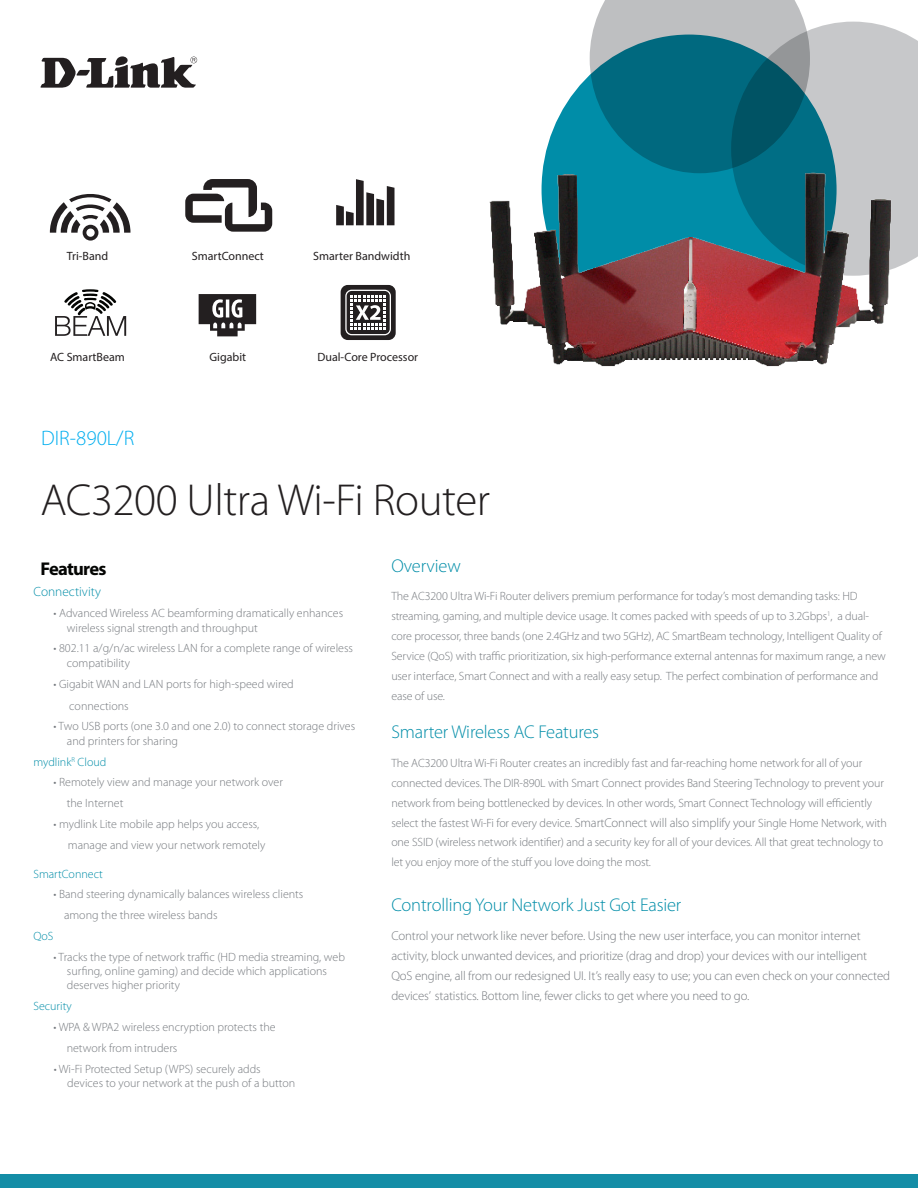
<style>
.page{position:relative;width:918px;height:1188px;background:#fff}
.page>*{position:absolute;margin:0;border:0;box-sizing:border-box;transform-origin:0 0}
.t1{font:300 45px "Myriad Pro";letter-spacing:-.01em;color:#231f20}
.t2{font:300 21px "Myriad Pro";color:#00aeef}
.t3{font:300 18.6px "Myriad Pro";letter-spacing:-.01em;color:#008da8}
.t4{font:700 18.6px "Myriad Pro";letter-spacing:-.04em;color:#040503}
.bullets{font:300 13.35px "Myriad Pro";color:#008da8}
.t5{font:300 12.9px/20px "Myriad Pro";letter-spacing:-.01em;color:#74787d}
.bullets-2{font:300 12px/20px "Myriad Pro";letter-spacing:-.01em;color:#74787d}
.t6{font:12px "Myriad Pro";color:#231f20}
.bullets-3{font:300 12px "Myriad Pro";color:#008da8}
.s1{font-size:12.9px}
</style>
<div class="page">
<div style="left:590px;top:0;width:214px;height:75px;background:#bebfc1"></div>
<svg style="left:731px;top:22px;width:187px;height:239px;background:#c3c4c6"></svg>
<div style="left:0;top:1174px;width:918px;height:14px;background:#148da6"></div>
<svg style="left:40px;top:56px;width:157px;height:32px"></svg>
<svg style="left:542px;top:35px;width:295px;height:310px;background:#00687d"></svg>
<svg style="left:50px;top:194px;width:80px;height:47px"></svg>
<svg style="left:185px;top:179px;width:87px;height:53px"></svg>
<svg style="left:199px;top:294px;width:57px;height:42px"></svg>
<svg style="left:336px;top:179px;width:59px;height:46px"></svg>
<svg style="left:55px;top:289px;width:71px;height:47px"></svg>
<div style="left:341px;top:285px;width:55px;height:55px;background:#231f20;border-radius:7px"></div>
<svg style="left:345px;top:290px;width:46px;height:45px"></svg>
<img style="left:489px;top:123px;width:422px;height:244px">
<p class="t6" style="left:67px;top:248px;width:43px">Tri-Band</p>
<p class="t6" style="left:50px;top:350px;width:76px">AC SmartBeam</p>
<p class="t2" style="left:41px;top:426px;width:95px">DIR-890L/R</p>
<p class="t6" style="left:192px;top:248px;width:74px">SmartConnect</p>
<p class="t6" style="left:210px;top:350px;width:38px">Gigabit</p>
<p class="t6" style="left:313px;top:248px;width:99px">Smarter Bandwidth</p>
<p class="t6" style="left:317px;top:350px;width:102px">Dual-Core Processor</p>
<p class="t1" style="left:40px;top:473px;width:451px">AC3200 Ultra Wi-Fi Router</p>
<p class="t4" style="left:40px;top:556px;width:67px">Features</p>
<p class="bullets" style="left:33px;top:584px;width:69px">Connectivity</p>
<p class="bullets-2" style="left:67px;top:606px;width:278px;line-height:14.4px;text-indent:-13px">• Advanced Wireless AC beamforming dramatically enhances wireless signal strength and throughput</p>
<p class="bullets-2" style="left:67px;top:641px;width:288px;line-height:14.4px;text-indent:-13px">• 802.11 a/g/n/ac wireless LAN for a complete range of wireless compatibility</p>
<p class="bullets-2" style="left:54px;top:674px;width:242px">• Gigabit WAN and LAN ports for high-speed wired</p>
<p class="bullets-2" style="left:69px;top:696px;width:61px">connections</p>
<p class="bullets-2" style="left:67px;top:719px;width:290px;line-height:14.4px;text-indent:-13px">• Two USB ports (one 3.0 and one 2.0) to connect storage drives and printers for sharing</p>
<p class="bullets-3" style="left:33px;top:754px;width:74px">mydlink<sup>R</sup> Cloud</p>
<p class="bullets-2" style="left:54px;top:772px;width:231px">• Remotely view and manage your network over</p>
<p class="bullets-2" style="left:67px;top:793px;width:58px">the Internet</p>
<p class="bullets-2" style="left:54px;top:814px;width:207px">• mydlink Lite mobile app helps you access,</p>
<p class="bullets-2" style="left:68px;top:835px;width:199px">manage and view your network remotely</p>
<p class="bullets-3" style="left:33px;top:866px;width:71px">SmartConnect</p>
<p class="bullets-2" style="left:54px;top:884px;width:251px">• Band steering dynamically balances wireless clients</p>
<p class="bullets-2" style="left:64px;top:905px;width:155px">among the three wireless bands</p>
<p class="bullets-3" style="left:33px;top:929px;width:22px">QoS</p>
<p class="bullets-2" style="left:67px;top:949px;width:280px;line-height:14.4px;text-indent:-13px">• Tracks the type of network traffic (HD media streaming, web surfing, online gaming) and decide which applications deserves higher priority</p>
<p class="bullets-3" style="left:33px;top:999px;width:40px">Security</p>
<p class="bullets-2" style="left:54px;top:1017px;width:224px">• WPA &amp; WPA2 wireless encryption protects the</p>
<p class="bullets-2" style="left:67px;top:1038px;width:112px">network from intruders</p>
<p class="bullets-2" style="left:67px;top:1061px;width:230px;line-height:14.4px;text-indent:-14px">• Wi-Fi Protected Setup (WPS) securely adds devices to your network at the push of a button</p>
<p class="t3" style="left:391px;top:554px;width:71px">Overview</p>
<p class="bullets-2" style="left:391px;top:586px;width:496px">The AC3200 Ultra Wi-Fi Router delivers premium performance for today’s most demanding tasks: HD streaming, gaming, and multiple device usage. It comes packed with speeds of up to 3.2Gbps<sup>1</sup>, a dual&shy;core processor, three bands (one 2.4GHz and two 5GHz), AC SmartBeam technology, Intelligent Quality of Service (QoS) with traffic prioritization, six high-performance external antennas for maximum range, a new user interface, Smart Connect and with a really easy setup. The perfect combination of performance and ease of use.</p>
<p class="t3" style="left:391px;top:720px;width:209px">Smarter Wireless AC Features</p>
<p class="bullets-2" style="left:391px;top:753px;width:497px">The AC3200 Ultra Wi-Fi Router creates an incredibly fast and far-reaching home network for all of your connected devices. The DIR-890L with Smart Connect provides Band Steering Technology to prevent your network from being bottlenecked by devices. In other words, Smart Connect Technology will efficiently select the fastest Wi-Fi for every device. <span class="s1">SmartConnect will also simplify your</span> Single Home Network, with one SSID (wireless network identifier) and a security key for all of your devices. All that great technology to let you enjoy more of the stuff you love doing the most.</p>
<p class="t3" style="left:391px;top:894px;width:292px">Controlling Your Network Just Got Easier</p>
<p class="t5" style="left:391px;top:926px;width:500px">Control your network like never before. Using the new user interface, you can monitor internet activity, block unwanted devices, and prioritize (drag and drop) your devices with our intelligent QoS engine, all from our redesigned UI. It’s really easy to use; you can even check on your connected devices’ statistics. Bottom line, fewer clicks to get where you need to go.</p>
</div>
